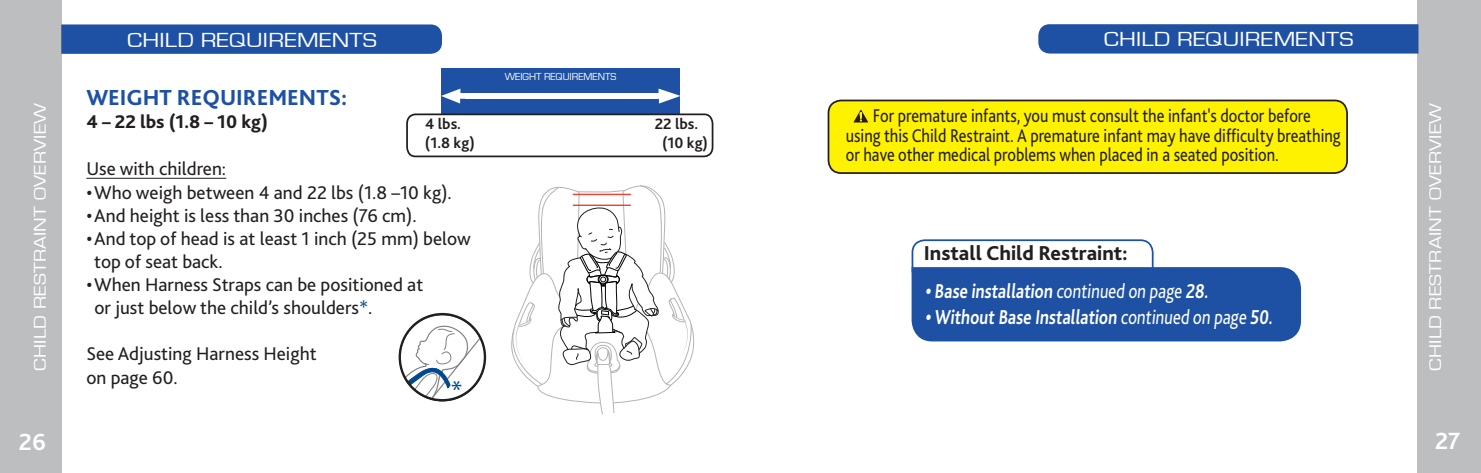
<style>
.page{position:relative;width:1481px;height:473px;background:#fff}
.page>*{position:absolute;margin:0;border:0;box-sizing:border-box;transform-origin:0 0}
.t1{font:700 24.5px "Bliss 2";color:#fff}
.t2{font:800 22.75px "Bliss 2";color:#1e51a4}
.t3{font:700 21px "Bliss 2";color:#fff;scale:.8 1}
.t4{font:21px "Eurostile";letter-spacing:.01em;color:#fff;scale:1.2 1}
.t5{font:800 21px "Bliss 2";color:#231f20}
.t6{font:19.25px/23.1px "Bliss 2";color:#231f20}
.t7{font:19.25px/19.2px "Bliss 2";color:#231f20;scale:.85 1}
.t8{font:800 19.25px "Bliss 2";color:#231f20}
.t9{font:17.5px "Eurostile";letter-spacing:.01em;color:#fff;scale:1.2 1}
.t10{font:700 15.75px "Bliss 2";color:#231f20}
.t11{font:10.5px "Eurostile";color:#fff}
.s1{color:#004990}
.s2{font-weight:800}
.s3{font-weight:400}
</style>
<div class="page">
<div style="left:0;top:0;width:62px;height:472px;background:#bcbec0"></div>
<div style="left:1417px;top:0;width:63px;height:472px;background:#bcbec0"></div>
<svg style="left:61px;top:24px;width:381px;height:30px;background:#2355a6"></svg>
<svg style="left:1038px;top:24px;width:381px;height:30px;background:#2455a6"></svg>
<hr style="left:86px;top:178px;width:140px;height:1px;background:#231f20">
<svg style="left:400px;top:314px;width:85px;height:86px"></svg>
<div style="left:398px;top:313px;width:88px;height:88px;border:2px solid #231f20;border-radius:50%"></div>
<div style="left:911px;top:267px;width:390px;height:74px;background:#1e51a4"></div>
<svg style="left:911px;top:239px;width:243px;height:34px"></svg>
<div style="left:441px;top:68px;width:239px;height:47px;background:#1e51a4"></div>
<svg style="left:657px;top:89px;width:23px;height:14px"></svg>
<div style="left:465px;top:93px;width:192px;height:6px;background:#fff"></div>
<svg style="left:441px;top:89px;width:24px;height:14px"></svg>
<svg style="left:406px;top:113px;width:308px;height:45px"></svg>
<div style="left:828px;top:100px;width:519px;height:73px;background:#fff200;border-radius:13px"></div>
<svg style="left:853px;top:109px;width:16px;height:14px"></svg>
<svg style="left:853px;top:110px;width:15px;height:12px"></svg>
<div style="left:827px;top:100px;width:521px;height:74px;border:2px solid #231f20;border-radius:13px"></div>
<svg style="left:511px;top:185px;width:183px;height:230px"></svg>
<hr style="left:573px;top:204px;width:57px;height:2px;background:#ef4135">
<hr style="left:573px;top:193px;width:57px;height:2px;background:#ef4135">
<svg style="left:403px;top:325px;width:79px;height:75px"></svg>
<p class="t4" style="left:127px;top:28px;width:210px">CHILD REQUIREMENTS</p>
<p class="t4" style="left:1103px;top:28px;width:210px">CHILD REQUIREMENTS</p>
<p class="t11" style="left:505px;top:71px;width:113px">WEIGHT REQUIREMENTS</p>
<p class="t2" style="left:86px;top:83px;width:262px">WEIGHT REQUIREMENTS:</p>
<p class="t8" style="left:86px;top:109px;width:183px">4 – 22 lbs (1.8 – 10 kg)</p>
<p class="t6" style="left:86px;top:157px;width:141px">Use with children:</p>
<p class="t6" style="left:86px;top:180px;width:367px">•Who weigh between 4 and 22 lbs (1.8 –10 kg).</p>
<p class="t6" style="left:86px;top:203px;width:332px">•And height is less than 30 inches (76 cm).</p>
<p class="t6" style="left:94px;top:226px;width:378px;text-indent:-8px">•And top of head is at least 1 inch (25 mm) below top of seat back.</p>
<p class="t6" style="left:95px;top:272px;width:330px;text-indent:-8px">•When Harness Straps can be positioned at or just below the child’s shoulders<span class="s1">*</span>.</p>
<p class="t6" style="left:86px;top:342px;width:232px">See Adjusting Harness Height on page 60.</p>
<p class="t9" style="left:31px;top:370px;width:225px;rotate:-90deg">CHILD RESTRAINT OVERVIEW</p>
<p class="t9" style="left:1426px;top:371px;width:225px;rotate:-90deg">CHILD RESTRAINT OVERVIEW</p>
<p class="t7" style="left:845px;top:106px;width:584px;text-indent:27px">For premature infants, you must consult the infant's doctor before using this Child Restraint. A premature infant may have difficulty breathing or have other medical problems when placed in a seated position.</p>
<p class="t10" style="left:425px;top:114px;width:37px">4 lbs.</p>
<p class="t10" style="left:655px;top:114px;width:45px">22 lbs.</p>
<p class="t10" style="left:425px;top:133px;width:51px">(1.8 kg)</p>
<p class="t10" style="left:662px;top:133px;width:48px">(10 kg)</p>
<p class="t5" style="left:924px;top:240px;width:205px">Install Child Restraint:</p>
<p class="t3" style="left:925px;top:278px;width:359px"><span class="s2">•</span> Base installation <span class="s3">continued on page</span> 28.</p>
<p class="t3" style="left:925px;top:304px;width:439px"><span class="s2">•</span> Without Base Installation <span class="s3">continued on page</span> 50.</p>
<p class="t1" style="left:19px;top:426px;width:28px">26</p>
<p class="t1" style="left:1435px;top:425px;width:27px">27</p>
</div>
